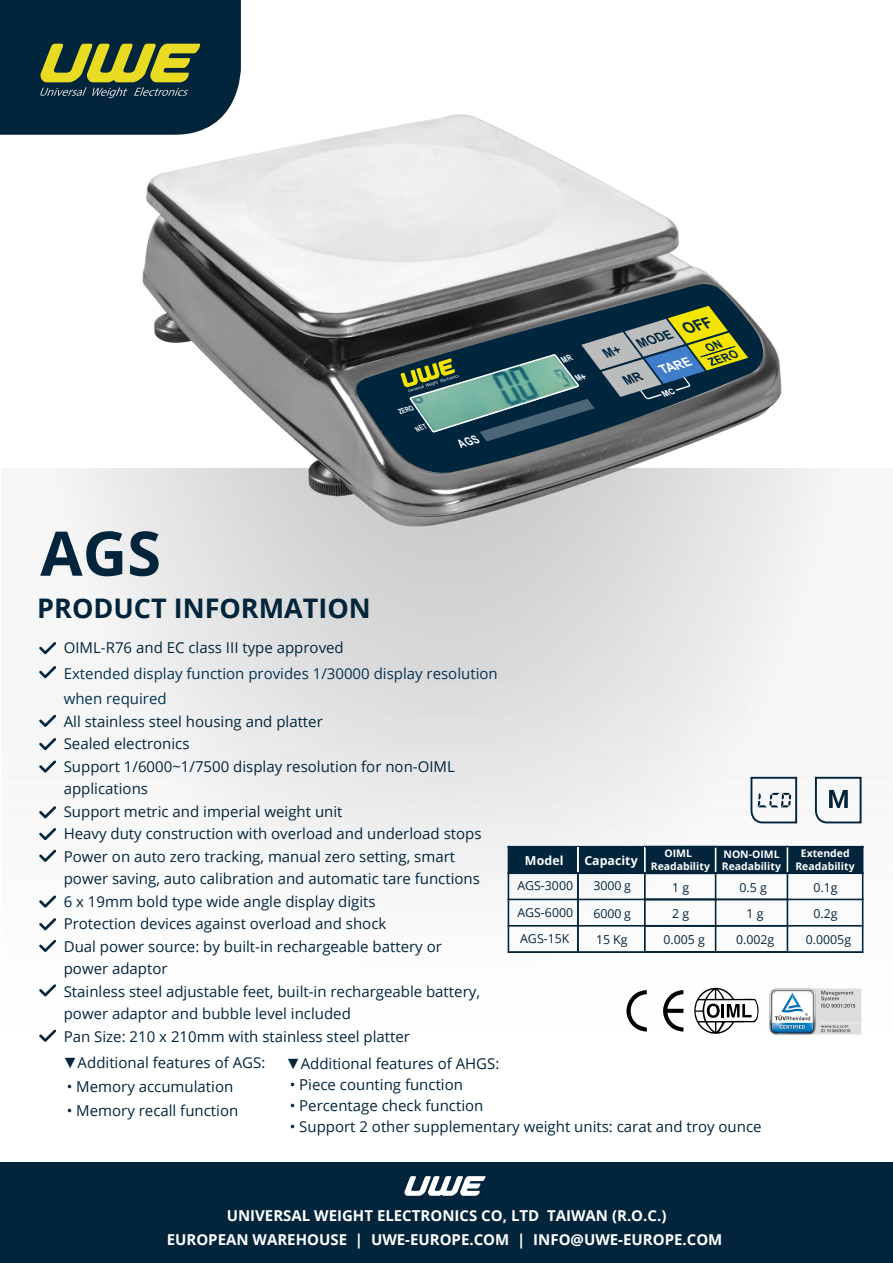
<style>
.page{position:relative;width:893px;height:1263px;background:#fff}
.page>*{position:absolute;margin:0;border:0;box-sizing:border-box;transform-origin:0 0}
.t1{font:700 61.5px "Open Sans";color:#02253c}
.t2{font:700 27px "Open Sans";color:#02253c}
.t3{font:15px/22.5px "Open Sans";color:#02253c}
.t4{font:700 15px "Open Sans";color:#fff}
.t5{font:15px/25.5px "Open Sans";color:#023352}
.t6{font:italic 700 13.05px "Arial";color:#00263e;scale:.92 1}
.t7{font:italic 700 13.05px "Arial";color:#fff;scale:.92 1}
.t8{font:12.3px/26.4px "Open Sans";color:#02253c;text-align:center}
.t9{font:700 12.3px "Open Sans";color:#fff}
.t10{font:italic 700 11.55px/14px "Arial";color:#00263e;scale:.92 1}
.t11{font:700 10.5px/12.6px "Open Sans";color:#fff}
.t12{font:italic 700 7.2px "Arial Narrow";color:#fff;scale:.92 1}
.s1{font-size:15.9px}
.s2{font-family:"Arial"}
</style>
<div class="page">
<img style="left:0;top:654px;width:893px;height:509px">
<div style="left:0;top:1163px;width:893px;height:100px;background:#02253c"></div>
<svg style="left:404px;top:1176px;width:81px;height:20px"></svg>
<div style="left:0;top:0;width:50px;height:135px;background:#02253c"></div>
<svg style="left:662px;top:990px;width:21px;height:41px"></svg>
<svg style="left:625px;top:990px;width:22px;height:41px"></svg>
<svg style="left:692px;top:985px;width:67px;height:50px"></svg>
<img style="left:769px;top:988px;width:92px;height:47px">
<svg style="left:39px;top:666px;width:11px;height:12px"></svg>
<svg style="left:39px;top:646px;width:11px;height:8px"></svg>
<svg style="left:39px;top:715px;width:11px;height:12px"></svg>
<svg style="left:39px;top:738px;width:17px;height:12px"></svg>
<svg style="left:39px;top:760px;width:17px;height:13px"></svg>
<svg style="left:39px;top:806px;width:17px;height:12px"></svg>
<svg style="left:39px;top:828px;width:17px;height:12px"></svg>
<svg style="left:39px;top:850px;width:17px;height:12px"></svg>
<svg style="left:39px;top:895px;width:17px;height:13px"></svg>
<svg style="left:39px;top:918px;width:17px;height:12px"></svg>
<svg style="left:39px;top:940px;width:17px;height:12px"></svg>
<svg style="left:39px;top:984px;width:17px;height:12px"></svg>
<svg style="left:39px;top:1029px;width:17px;height:13px"></svg>
<div style="left:508px;top:846px;width:355px;height:27px;background:#02253c"></div>
<div style="left:577px;top:847px;width:2px;height:26px;background:#fff;border:1px solid #fff"></div>
<hr style="left:508px;top:872px;width:70px;height:2px;background:#02253c">
<hr style="left:578px;top:872px;width:67px;height:2px;background:#02253c">
<div style="left:577px;top:873px;width:2px;height:26px;background:#02253c;border:1px solid #02253c"></div>
<hr style="left:508px;top:899px;width:70px;height:1px;background:#02253c">
<hr style="left:578px;top:899px;width:67px;height:1px;background:#02253c">
<div style="left:577px;top:899px;width:2px;height:27px;background:#02253c;border:1px solid #02253c"></div>
<hr style="left:508px;top:925px;width:70px;height:1px;background:#02253c">
<hr style="left:578px;top:925px;width:67px;height:1px;background:#02253c">
<div style="left:577px;top:926px;width:2px;height:26px;background:#02253c;border:1px solid #02253c"></div>
<svg style="left:508px;top:846px;width:1px;height:105px"></svg>
<div style="left:508px;top:951px;width:70px;height:2px;background:#02253c;border:1px solid #02253c"></div>
<div style="left:578px;top:951px;width:67px;height:2px;background:#02253c;border:1px solid #02253c"></div>
<svg style="left:644px;top:846px;width:1px;height:107px"></svg>
<svg style="left:715px;top:847px;width:1px;height:104px"></svg>
<svg style="left:787px;top:847px;width:1px;height:104px"></svg>
<hr style="left:645px;top:872px;width:218px;height:2px;background:#02253c">
<hr style="left:645px;top:899px;width:218px;height:1px;background:#02253c">
<hr style="left:645px;top:925px;width:218px;height:1px;background:#02253c">
<div style="left:645px;top:951px;width:218px;height:2px;background:#02253c;border:1px solid #02253c"></div>
<svg style="left:862px;top:846px;width:1px;height:107px"></svg>
<img style="left:50px;top:0;width:824px;height:733px">
<svg style="left:354px;top:282px;width:413px;height:193px"></svg>
<svg style="left:750px;top:776px;width:48px;height:48px"></svg>
<svg style="left:814px;top:776px;width:48px;height:48px"></svg>
<svg style="left:401px;top:306px;width:347px;height:142px;background:#4d6561"></svg>
<p class="t12" style="left:398px;top:406px;width:18px;rotate:-17deg">ZERO</p>
<p class="t6" style="left:636px;top:335px;width:86px;rotate:-17deg">MODE <span class="s1">OFF</span></p>
<p class="t10" style="left:704px;top:342px;width:34px;rotate:-17deg">ON<br>ZERO</p>
<p class="t7" style="left:659px;top:361px;width:36px;rotate:-17deg">TARE</p>
<h1 class="t1" style="left:40px;top:510px;width:122px">AGS</h1>
<h2 class="t2" style="left:37px;top:589px;width:335px">PRODUCT INFORMATION</h2>
<p class="t3" style="left:64px;top:636px;width:282px">OIML-R76 and EC class III type approved</p>
<p class="t5" style="left:64px;top:660px;width:435px">Extended display function provides 1/30000 display resolution when required</p>
<p class="t3" style="left:64px;top:709px;width:419px">All stainless steel housing and platter<br>Sealed electronics<br>Support 1/6000~1/7500 display resolution for non-OIML applications<br>Support metric and imperial weight unit<br>Heavy duty construction with overload and underload stops Power on auto zero tracking, manual zero setting, smart power saving, auto calibration and automatic tare functions 6 x 19mm bold type wide angle display digits<br>Protection devices against overload and shock<br>Dual power source: by built-in rechargeable battery or power adaptor<br>Stainless steel adjustable feet, built-in rechargeable battery, power adaptor and bubble level included<br>Pan Size: 210 x 210mm with stainless steel platter</p>
<p class="t9" style="left:525px;top:852px;width:40px">Model</p>
<p class="t9" style="left:584px;top:852px;width:55px">Capacity</p>
<p class="t11" style="left:651px;top:847px;width:132px;text-indent:14px">OIML<br>Readability Readability</p>
<p class="t11" style="left:795px;top:847px;width:61px;text-align:center">Extended<br>Readability</p>
<p class="t8" style="left:517px;top:872px;width:57px">AGS-3000</p>
<p class="t8" style="left:593px;top:872px;width:39px">3000 g</p>
<p class="t8" style="left:672px;top:874px;width:19px">1 g</p>
<p class="t8" style="left:517px;top:898px;width:57px">AGS-6000</p>
<p class="t8" style="left:593px;top:900px;width:39px">6000 g</p>
<p class="t8" style="left:672px;top:900px;width:19px">2 g</p>
<p class="t8" style="left:520px;top:925px;width:51px">AGS-15K</p>
<p class="t8" style="left:596px;top:926px;width:33px">15 Kg</p>
<p class="t8" style="left:663px;top:926px;width:43px">0.005 g</p>
<p class="t11" style="left:723px;top:847px;width:58px">NON-OIML</p>
<p class="t8" style="left:736px;top:874px;width:40px">0.5 g<br>1 g<br>0.002g</p>
<p class="t8" style="left:806px;top:874px;width:47px">0.1g<br>0.2g<br>0.0005g</p>
<p class="t3" style="left:63px;top:1050px;width:204px"><span class="s2">▼</span>Additional features of AGS:</p>
<p class="t3" style="left:67px;top:1074px;width:168px">• Memory accumulation</p>
<p class="t3" style="left:67px;top:1098px;width:173px">• Memory recall function</p>
<p class="t3" style="left:286px;top:1052px;width:215px"><span class="s2">▼</span>Additional features of AHGS:</p>
<p class="t3" style="left:290px;top:1073px;width:175px">• Piece counting function</p>
<p class="t3" style="left:290px;top:1094px;width:195px">• Percentage check function</p>
<p class="t3" style="left:290px;top:1115px;width:473px">• Support 2 other supplementary weight units: carat and troy ounce</p>
<p class="t4" style="left:227px;top:1204px;width:441px">UNIVERSAL WEIGHT ELECTRONICS CO, LTD TAIWAN (R.O.C.)</p>
<p class="t4" style="left:167px;top:1228px;width:557px">EUROPEAN WAREHOUSE | UWE-EUROPE.COM | INFO@UWE-EUROPE.COM</p>
</div>
